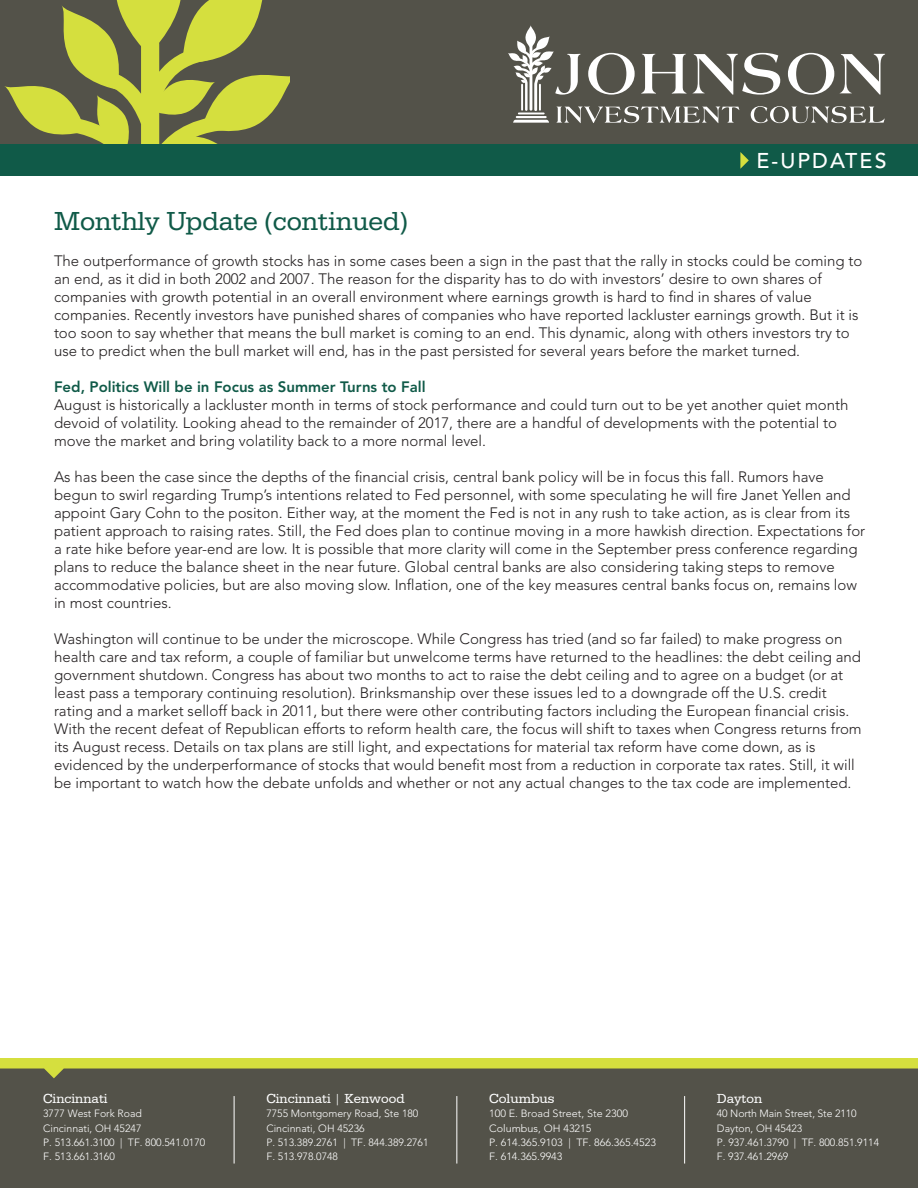
<style>
.page{position:relative;width:918px;height:1188px;background:#fff}
.page>*{position:absolute;margin:0;border:0;box-sizing:border-box;transform-origin:0 0}
.t1{font:27px "Serifa";color:#105a48}
.t2{font:500 21.3px "Avenir LT Std";letter-spacing:.1em;color:#fff}
.t3{font:300 15px/18px "Avenir LT Std";color:#231f20}
.t4{font:800 15px "Avenir LT Std";color:#105a48}
.t5{font:13.5px "Serifa D";color:#fff}
.t6{font:300 10.5px/14.2px "Avenir LT Std";color:#fff}
</style>
<div class="page">
<div style="left:0;top:0;width:918px;height:168px;background:#535249"></div>
<svg style="left:508px;top:25px;width:377px;height:98px"></svg>
<svg style="left:4px;top:1px;width:285px;height:144px"></svg>
<div style="left:0;top:145px;width:918px;height:31px;background:#105a48"></div>
<svg style="left:740px;top:152px;width:9px;height:17px"></svg>
<div style="left:0;top:1059px;width:918px;height:23px;background:#d5df3e"></div>
<div style="left:0;top:1069px;width:918px;height:119px;background:#535249"></div>
<hr style="left:456px;top:1096px;width:1px;height:68px;background:#fff">
<hr style="left:684px;top:1096px;width:1px;height:68px;background:#fff">
<hr style="left:234px;top:1096px;width:1px;height:68px;background:#fff">
<h1 class="t1" style="left:54px;top:206px;width:355px">Monthly Update (continued)</h1>
<h2 class="t2" style="left:756px;top:148px;width:132px">E-UPDATES</h2>
<p class="t3" style="left:54px;top:252px;width:810px">The outperformance of growth stocks has in some cases been a sign in the past that the rally in stocks could be coming to an end, as it did in both 2002 and 2007. The reason for the disparity has to do with investors’ desire to own shares of companies with growth potential in an overall environment where earnings growth is hard to find in shares of value companies. Recently investors have punished shares of companies who have reported lackluster earnings growth. But it is too soon to say whether that means the bull market is coming to an end. This dynamic, along with others investors try to use to predict when the bull market will end, has in the past persisted for several years before the market turned.</p>
<p class="t4" style="left:54px;top:378px;width:373px">Fed, Politics Will be in Focus as Summer Turns to Fall</p>
<p class="t3" style="left:54px;top:396px;width:796px">August is historically a lackluster month in terms of stock performance and could turn out to be yet another quiet month devoid of volatility. Looking ahead to the remainder of 2017, there are a handful of developments with the potential to move the market and bring volatility back to a more normal level.</p>
<p class="t3" style="left:54px;top:468px;width:813px">As has been the case since the depths of the financial crisis, central bank policy will be in focus this fall. Rumors have begun to swirl regarding Trump’s intentions related to Fed personnel, with some speculating he will fire Janet Yellen and appoint Gary Cohn to the positon. Either way, at the moment the Fed is not in any rush to take action, as is clear from its patient approach to raising rates. Still, the Fed does plan to continue moving in a more hawkish direction. Expectations for a rate hike before year-end are low. It is possible that more clarity will come in the September press conference regarding plans to reduce the balance sheet in the near future. Global central banks are also considering taking steps to remove accommodative policies, but are also moving slow. Inflation, one of the key measures central banks focus on, remains low in most countries.</p>
<p class="t3" style="left:54px;top:630px;width:809px">Washington will continue to be under the microscope. While Congress has tried (and so far failed) to make progress on health care and tax reform, a couple of familiar but unwelcome terms have returned to the headlines: the debt ceiling and government shutdown. Congress has about two months to act to raise the debt ceiling and to agree on a budget (or at least pass a temporary continuing resolution). Brinksmanship over these issues led to a downgrade off the U.S. credit rating and a market selloff back in 2011, but there were other contributing factors including the European financial crisis.<br>With the recent defeat of Republican efforts to reform health care, the focus will shift to taxes when Congress returns from its August recess. Details on tax plans are still light, and expectations for material tax reform have come down, as is evidenced by the underperformance of stocks that would benefit most from a reduction in corporate tax rates. Still, it will be important to watch how the debate unfolds and whether or not any actual changes to the tax code are implemented.</p>
<p class="t5" style="left:43px;top:1091px;width:66px">Cincinnati</p>
<p class="t6" style="left:43px;top:1107px;width:164px">3777 West Fork Road<br>Cincinnati, OH 45247<br>P. 513.661.3100 | TF. 800.541.0170<br>F. 513.661.3160</p>
<p class="t5" style="left:266px;top:1091px;width:140px">Cincinnati | Kenwood</p>
<p class="t6" style="left:266px;top:1107px;width:164px">7755 Montgomery Road, Ste 180<br>Cincinnati, OH 45236<br>P. 513.389.2761 | TF. 844.389.2761<br>F. 513.978.0748</p>
<p class="t5" style="left:489px;top:1091px;width:67px">Columbus</p>
<p class="t6" style="left:489px;top:1107px;width:168px">100 E. Broad Street, Ste 2300<br>Columbus, OH 43215<br>P. 614.365.9103 | TF. 866.365.4523<br>F. 614.365.9943</p>
<p class="t5" style="left:717px;top:1091px;width:47px">Dayton</p>
<p class="t6" style="left:717px;top:1107px;width:164px">40 North Main Street, Ste 2110<br>Dayton, OH 45423<br>P. 937.461.3790 | TF. 800.851.9114<br>F. 937.461.2969</p>
</div>
